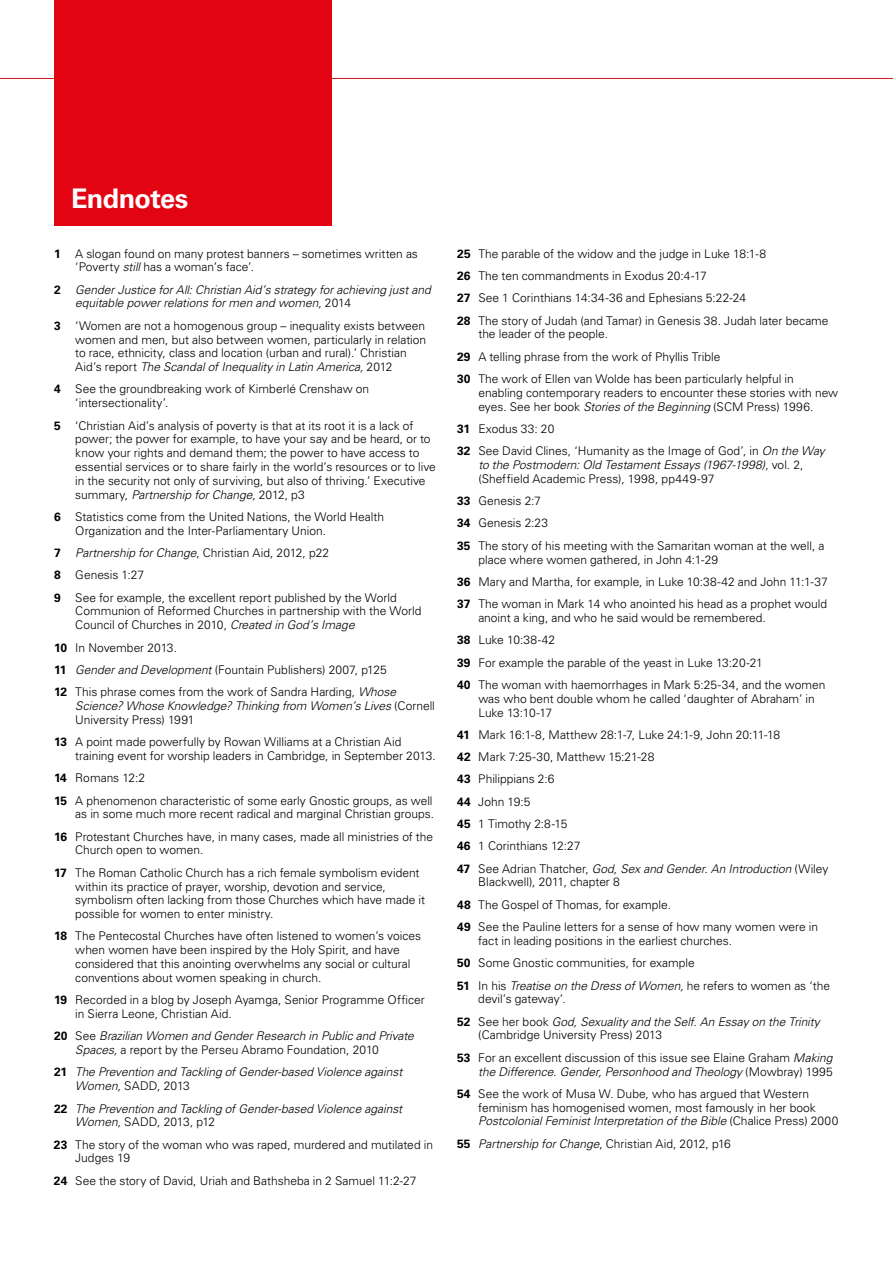
<style>
.page{position:relative;width:893px;height:1263px;background:#fff}
.page>*{position:absolute;margin:0;border:0;box-sizing:border-box;transform-origin:0 0}
.t1{font:700 27px "Univers CA";letter-spacing:-.02em;color:#fff}
.t2{font:300 12px/22.4px "Univers CA";color:#000}
.t3{font:italic 300 12px/13.8px "Univers CA";color:#000}
.s1{font-weight:700}
.s2{font-style:italic}
.s3{font-weight:700;font-style:normal}
.s4{font-style:normal}
</style>
<div class="page">
<hr style="left:0;top:78px;width:893px;height:1px;background:#cd1619">
<div style="left:54px;top:0;width:277px;height:225px;background:#e30413"></div>
<h1 class="t1" style="left:71px;top:183px;width:119px">Endnotes</h1>
<p class="t2" style="left:75px;top:246px;width:344px;line-height:13.8px;text-indent:-21px"><span class="s1">1</span> A slogan found on many protest banners – sometimes written as ‘Poverty <span class="s2">still</span> has a woman’s face’.</p>
<p class="t3" style="left:75px;top:282px;width:357px;text-indent:-21px"><span class="s3">2</span> Gender Justice for All: Christian Aid’s strategy for achieving just and equitable power relations for men and women, <span class="s4">2014</span></p>
<p class="t2" style="left:75px;top:319px;width:352px;line-height:13.8px;text-indent:-21px"><span class="s1">3</span> ‘Women are not a homogenous group – inequality exists between women and men, but also between women, particularly in relation to race, ethnicity, class and location (urban and rural).’ Christian Aid’s report <span class="s2">The Scandal of Inequality in Latin America,</span> 2012</p>
<p class="t2" style="left:75px;top:382px;width:295px;line-height:13.8px;text-indent:-21px"><span class="s1">4</span> See the groundbreaking work of Kimberlé Crenshaw on ‘intersectionality’.</p>
<p class="t2" style="left:75px;top:418px;width:362px;line-height:13.8px;text-indent:-21px"><span class="s1">5</span> ‘Christian Aid’s analysis of poverty is that at its root it is a lack of power; the power for example, to have your say and be heard, or to know your rights and demand them; the power to have access to essential services or to share fairly in the world’s resources or to live in the security not only of surviving, but also of thriving.’ Executive summary, <span class="s2">Partnership for Change,</span> 2012, p3</p>
<p class="t2" style="left:75px;top:510px;width:310px;line-height:13.8px;text-indent:-21px"><span class="s1">6</span> Statistics come from the United Nations, the World Health<br>Organization and the Inter-Parliamentary Union.</p>
<p class="t2" style="left:54px;top:542px;width:344px"><span class="s1">7</span> <span class="s2">Partnership for Change</span>, Christian Aid, 2012, p22<br><span class="s1">8</span> Genesis 1:27<br><span class="s1">9</span> See for example, the excellent report published by the World</p>
<p class="t2" style="left:75px;top:604px;width:348px;line-height:13.8px">Communion of Reformed Churches in partnership with the World<br>Council of Churches in 2010, <span class="s2">Created in God’s Image</span></p>
<p class="t2" style="left:54px;top:636px;width:344px"><span class="s1">10</span> In November 2013.<br><span class="s1">11</span> <span class="s2">Gender and Development</span> (Fountain Publishers) 2007, p125<br><span class="s1">12</span> This phrase comes from the work of Sandra Harding, <span class="s2">Whose</span></p>
<p class="t3" style="left:75px;top:699px;width:361px">Science? Whose Knowledge? Thinking from Women’s Lives <span class="s4">(Cornell<br>University Press) 1991</span></p>
<p class="t2" style="left:75px;top:735px;width:362px;line-height:13.8px;text-indent:-21px"><span class="s1">13</span> A point made powerfully by Rowan Williams at a Christian Aid training event for worship leaders in Cambridge, in September 2013.</p>
<p class="t2" style="left:54px;top:767px;width:380px"><span class="s1">14</span> Romans 12:2<br><span class="s1">15</span> A phenomenon characteristic of some early Gnostic groups, as well</p>
<p class="t2" style="left:54px;top:803px;width:382px;text-align:right">as in some much more recent radical and marginal Christian groups.<br><span class="s1">16</span> Protestant Churches have, in many cases, made all ministries of the</p>
<p class="t2" style="left:54px;top:839px;width:367px;text-indent:21px">Church open to women.<br><span class="s1">17</span> The Roman Catholic Church has a rich female symbolism evident</p>
<p class="t2" style="left:75px;top:879px;width:351px;line-height:13.8px">within its practice of prayer, worship, devotion and service, symbolism often lacking from those Churches which have made it possible for women to enter ministry.</p>
<p class="t2" style="left:75px;top:929px;width:347px;line-height:13.8px;text-indent:-21px"><span class="s1">18</span> The Pentecostal Churches have often listened to women’s voices when women have been inspired by the Holy Spirit, and have considered that this anointing overwhelms any social or cultural conventions about women speaking in church.</p>
<p class="t2" style="left:75px;top:993px;width:351px;line-height:13.8px;text-indent:-21px"><span class="s1">19</span> Recorded in a blog by Joseph Ayamga, Senior Programme Officer in Sierra Leone, Christian Aid.</p>
<p class="t3" style="left:75px;top:1029px;width:340px;text-indent:-21px"><span class="s3">20</span> <span class="s4">See</span> Brazilian Women and Gender Research in Public and Private<br>Spaces, <span class="s4">a report by the Perseu Abramo Foundation, 2010</span></p>
<p class="t3" style="left:75px;top:1065px;width:329px;text-indent:-21px"><span class="s3">21</span> The Prevention and Tackling of Gender-based Violence against<br>Women, <span class="s4">SADD, 2013</span></p>
<p class="t3" style="left:75px;top:1101px;width:329px;text-indent:-21px"><span class="s3">22</span> The Prevention and Tackling of Gender-based Violence against<br>Women, <span class="s4">SADD, 2013, p12</span></p>
<p class="t2" style="left:75px;top:1137px;width:359px;line-height:13.8px;text-indent:-21px"><span class="s1">23</span> The story of the woman who was raped, murdered and mutilated in<br>Judges 19</p>
<p class="t2" style="left:54px;top:1169px;width:364px"><span class="s1">24</span> See the story of David, Uriah and Bathsheba in 2 Samuel 11:2-27</p>
<p class="t2" style="left:457px;top:242px;width:373px"><span class="s1">25</span> The parable of the widow and the judge in Luke 18:1-8<br><span class="s1">26</span> The ten commandments in Exodus 20:4-17<br><span class="s1">27</span> See 1 Corinthians 14:34-36 and Ephesians 5:22-24<br><span class="s1">28</span> The story of Judah (and Tamar) in Genesis 38. Judah later became</p>
<p class="t2" style="left:457px;top:323px;width:338px;text-indent:21px">the leader of the people.<br><span class="s1">29</span> A telling phrase from the work of Phyllis Trible<br><span class="s1">30</span> The work of Ellen van Wolde has been particularly helpful in</p>
<p class="t2" style="left:478px;top:386px;width:361px;line-height:13.8px">enabling contemporary readers to encounter these stories with new eyes. See her book <span class="s2">Stories of the Beginning</span> (SCM Press) 1996.</p>
<p class="t2" style="left:457px;top:417px;width:369px"><span class="s1">31</span> Exodus 33: 20<br><span class="s1">32</span> See David Clines, ‘Humanity as the Image of God’, in <span class="s2">On the Way</span></p>
<p class="t3" style="left:478px;top:458px;width:327px">to the Postmodern: Old Testament Essays (1967-1998)<span class="s4">, vol. 2, (Sheffield Academic Press), 1998, pp449-97</span></p>
<p class="t2" style="left:457px;top:490px;width:369px"><span class="s1">33</span> Genesis 2:7<br><span class="s1">34</span> Genesis 2:23<br><span class="s1">35</span> The story of his meeting with the Samaritan woman at the well, a</p>
<p class="t2" style="left:457px;top:548px;width:372px;text-indent:21px">place where women gathered, in John 4:1-29<br><span class="s1">36</span> Mary and Martha, for example, in Luke 10:38-42 and John 11:1-37<br><span class="s1">37</span> The woman in Mark 14 who anointed his head as a prophet would</p>
<p class="t2" style="left:457px;top:606px;width:370px;text-indent:21px">anoint a king, and who he said would be remembered.<br><span class="s1">38</span> Luke 10:38-42<br><span class="s1">39</span> For example the parable of the yeast in Luke 13:20-21<br><span class="s1">40</span> The woman with haemorrhages in Mark 5:25-34, and the women</p>
<p class="t2" style="left:478px;top:691px;width:338px;line-height:13.8px">was who bent double whom he called ‘daughter of Abraham’ in<br>Luke 13:10-17</p>
<p class="t2" style="left:457px;top:723px;width:373px"><span class="s1">41</span> Mark 16:1-8, Matthew 28:1-7, Luke 24:1-9, John 20:11-18<br><span class="s1">42</span> Mark 7:25-30, Matthew 15:21-28<br><span class="s1">43</span> Philippians 2:6<br><span class="s1">44</span> John 19:5<br><span class="s1">45</span> 1 Timothy 2:8-15<br><span class="s1">46</span> 1 Corinthians 12:27<br><span class="s1">47</span> See Adrian Thatcher, <span class="s2">God, Sex and Gender. An Introduction</span> (Wiley</p>
<p class="t2" style="left:457px;top:871px;width:362px;text-indent:21px">Blackwell), 2011, chapter 8<br><span class="s1">48</span> The Gospel of Thomas, for example.<br><span class="s1">49</span> See the Pauline letters for a sense of how many women were in</p>
<p class="t2" style="left:457px;top:929px;width:374px;text-indent:21px">fact in leading positions in the earliest churches.<br><span class="s1">50</span> Some Gnostic communities, for example<br><span class="s1">51</span> In his <span class="s2">Treatise on the Dress of Women,</span> he refers to women as ‘the</p>
<p class="t3" style="left:457px;top:988px;width:364px;line-height:22.4px;text-indent:21px"><span class="s4">devil’s gateway’.<br></span><span class="s3">52</span> <span class="s4">See her book</span> God, Sexuality and the Self. An Essay on the Trinity</p>
<p class="t2" style="left:457px;top:1024px;width:377px;text-indent:21px">(Cambridge University Press) 2013<br><span class="s1">53</span> For an excellent discussion of this issue see Elaine Graham <span class="s2">Making</span></p>
<p class="t2" style="left:457px;top:1060px;width:377px;text-indent:21px"><span class="s2">the Difference. Gender, Personhood and Theology</span> (Mowbray) 1995<br><span class="s1">54</span> See the work of Musa W. Dube, who has argued that Western</p>
<p class="t2" style="left:478px;top:1100px;width:362px;line-height:13.8px">feminism has homogenised women, most famously in her book<br><span class="s2">Postcolonial Feminist Interpretation of the Bible</span> (Chalice Press) 2000</p>
<p class="t2" style="left:457px;top:1132px;width:275px"><span class="s1">55</span> <span class="s2">Partnership for Change</span>, Christian Aid, 2012, p16</p>
</div>
